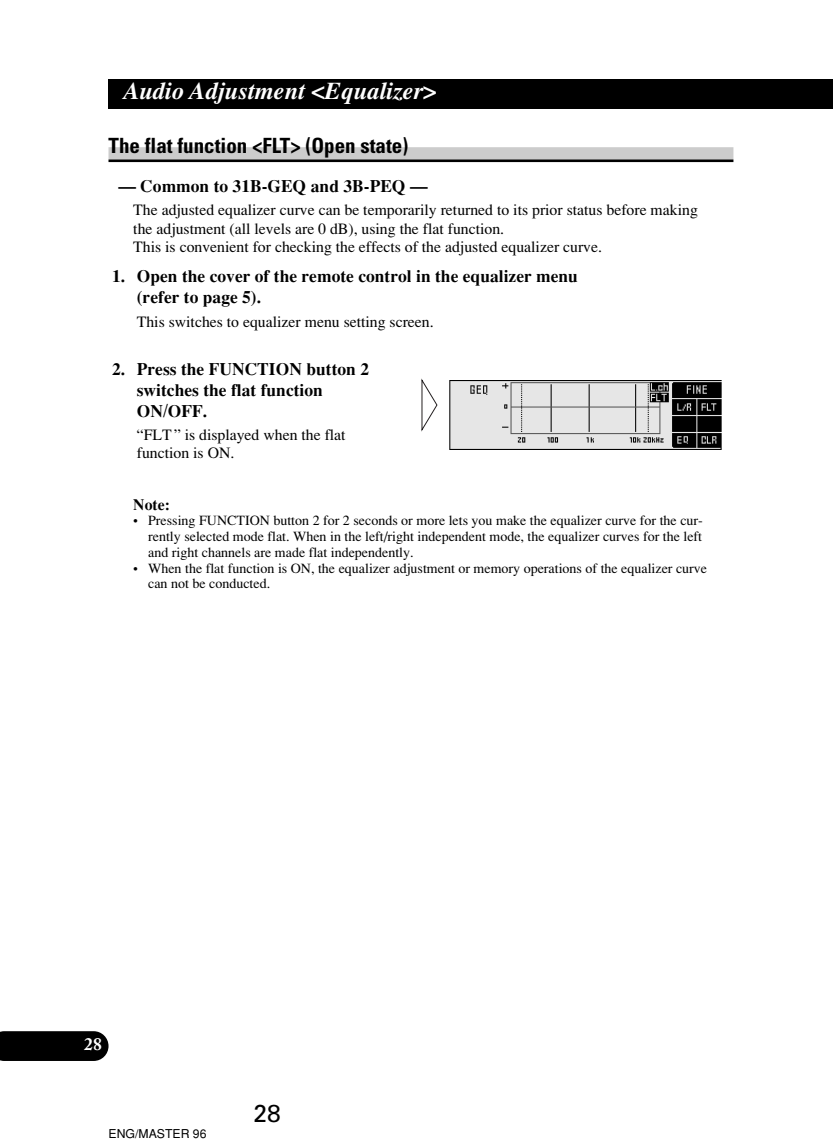
<style>
.page{position:relative;width:833px;height:1141px;background:#fff}
.page>*{position:absolute;margin:0;border:0;box-sizing:border-box;transform-origin:0 0}
.t1{font:italic 700 24.5px "Times";color:#fff}
.t2{font:24.5px "Univers";color:#000}
.t3{font:700 condensed 21px "Univers";color:#000}
.t4{font:700 17.5px/21px "Times";color:#000}
.t5{font:700 17.5px "Adobe Caslon";color:#fff}
.t6{font:15.75px/18.4px "Times";color:#000}
.t7{font:700 15.75px "Times";color:#000}
.t8{font:14px/15.8px "Times";color:#000;text-align:justify}
.t9{font:12.25px "Helvetica";color:#000}
</style>
<div class="page">
<svg style="left:0;top:1031px;width:109px;height:30px;background:#0a0a0a"></svg>
<div style="left:109px;top:79px;width:625px;height:30px;background:#000"></div>
<div style="left:108px;top:147px;width:625px;height:12px;background:#ccc"></div>
<hr style="left:108px;top:159px;width:625px;height:3px;background:#000">
<img style="left:449px;top:381px;width:273px;height:69px">
<svg style="left:421px;top:378px;width:17px;height:54px"></svg>
<div style="left:734px;top:79px;width:99px;height:30px;background:#000"></div>
<h1 class="t1" style="left:123px;top:82px;width:315px">Audio Adjustment &lt;Equalizer&gt;</h1>
<h2 class="t3" style="left:109px;top:138px;width:301px">The flat function &lt;FLT&gt; (Open state)</h2>
<p class="t4" style="left:118px;top:177px;width:311px">— Common to 31B-GEQ and 3B-PEQ —</p>
<p class="t6" style="left:133px;top:202px;width:566px">The adjusted equalizer curve can be temporarily returned to its prior status before making the adjustment (all levels are 0 dB), using the flat function.<br>This is convenient for checking the effects of the adjusted equalizer curve.</p>
<p class="t4" style="left:137px;top:267px;width:443px;text-indent:-25px">1. Open the cover of the remote control in the equalizer menu (refer to page 5).</p>
<p class="t6" style="left:137px;top:314px;width:298px">This switches to equalizer menu setting screen.</p>
<p class="t4" style="left:137px;top:360px;width:234px;text-indent:-25px">2. Press the FUNCTION button 2 switches the flat function<br>ON/OFF.</p>
<p class="t6" style="left:137px;top:427px;width:210px">“FLT ” is displayed when the flat function is ON.</p>
<p class="t7" style="left:133px;top:499px;width:38px">Note:</p>
<p class="t8" style="left:148px;top:514px;width:556px;text-indent:-15px">• Pressing FUNCTION button 2 for 2 seconds or more lets you make the equalizer curve for the cur&shy;rently selected mode flat. When in the left/right independent mode, the equalizer curves for the left and right channels are made flat independently.</p>
<p class="t8" style="left:148px;top:561px;width:560px;text-indent:-15px">• When the flat function is ON, the equalizer adjustment or memory operations of the equalizer curve can not be conducted.</p>
<p class="t5" style="left:84px;top:1037px;width:19px">28</p>
<p class="t9" style="left:109px;top:1129px;width:100px">ENG/MASTER 96</p>
<h1 class="t2" style="left:254px;top:1104px;width:29px">28</h1>
</div>
